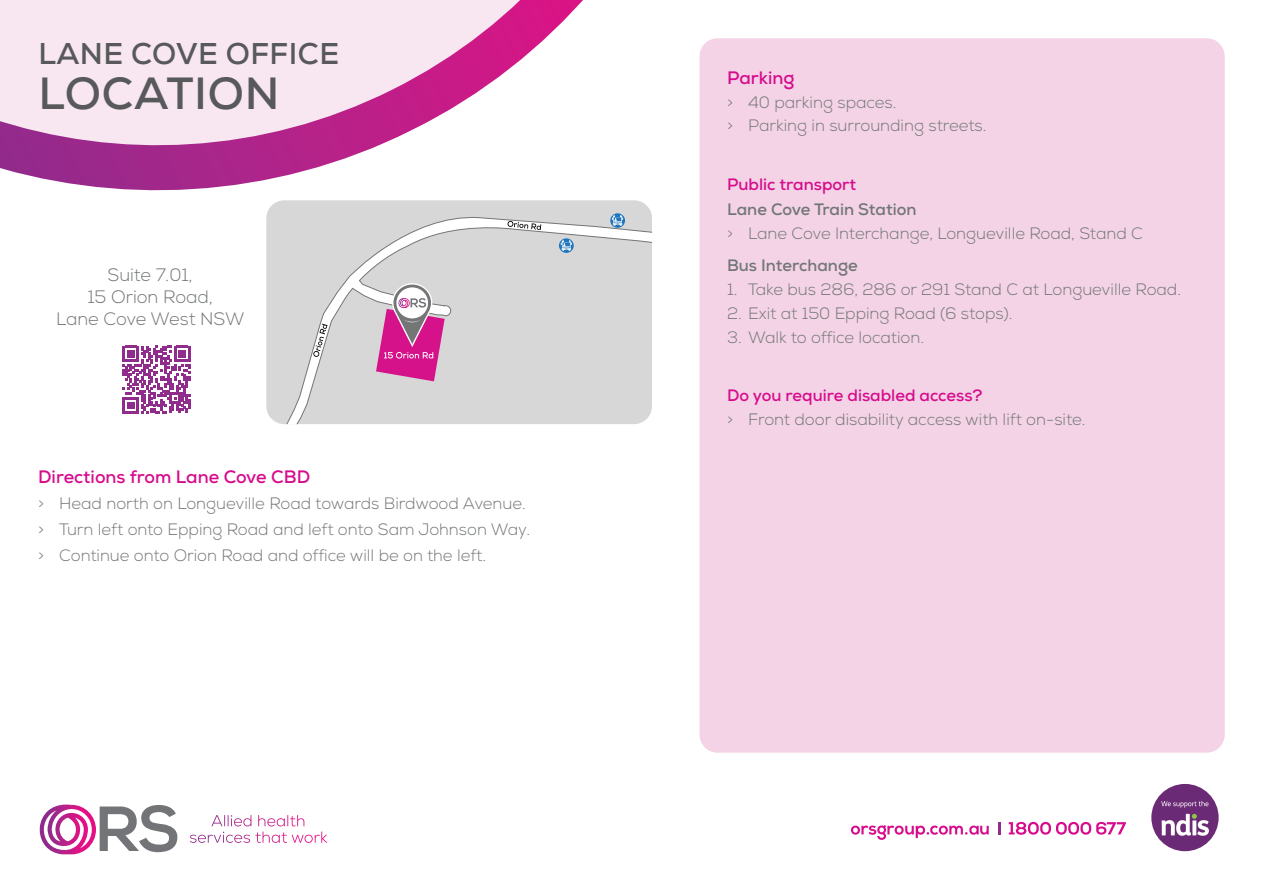
<style>
.page{position:relative;width:1263px;height:893px;background:#fff}
.page>*{position:absolute;margin:0;border:0;box-sizing:border-box;transform-origin:0 0}
.t1{font:700 45px "Nexa";letter-spacing:.015em;color:#58595b}
.t2{font:700 30px "Nexa";letter-spacing:.015em;color:#58595b}
.t3{font:300 18px/21.6px "Nexa";color:#727577;text-align:center}
.t4{font:700 18px "Nexa";color:#d70b8c}
.t5{font:300 16.5px/25.8px "Nexa";color:#727577}
.t6{font:700 16.5px "Nexa";color:#d70b8c}
.t7{font:700 16.5px "Nexa";color:#727577}
</style>
<div class="page">
<svg style="left:0;top:0;width:583px;height:191px"></svg>
<svg style="left:998px;top:822px;width:2px;height:12px"></svg>
<svg style="left:1009px;top:822px;width:117px;height:13px"></svg>
<svg style="left:851px;top:825px;width:138px;height:15px"></svg>
<div style="left:1151px;top:784px;width:67px;height:67px;background:#6b2a75;border-radius:50%"></div>
<svg style="left:1161px;top:814px;width:48px;height:22px"></svg>
<svg style="left:1161px;top:801px;width:47px;height:7px"></svg>
<svg style="left:40px;top:804px;width:138px;height:50px"></svg>
<svg style="left:211px;top:815px;width:116px;height:28px"></svg>
<div style="left:699px;top:38px;width:526px;height:715px;background:#f3d3e5;border-radius:18px"></div>
<svg style="left:123px;top:346px;width:67px;height:67px"></svg>
<svg style="left:266px;top:200px;width:386px;height:224px;background:#d8d7d7"></svg>
<svg style="left:559px;top:238px;width:15px;height:15px"></svg>
<svg style="left:610px;top:213px;width:15px;height:15px"></svg>
<svg style="left:376px;top:282px;width:69px;height:99px;background:#d27ab0"></svg>
<svg style="left:313px;top:324px;width:14px;height:33px"></svg>
<svg style="left:507px;top:221px;width:34px;height:9px"></svg>
<h2 class="t2" style="left:38px;top:34px;width:302px">LANE COVE OFFICE</h2>
<h1 class="t1" style="left:39px;top:64px;width:242px">LOCATION</h1>
<p class="t3" style="left:56px;top:265px;width:190px">Suite 7.01,<br>15 Orion Road,<br>Lane Cove West NSW</p>
<p class="t4" style="left:38px;top:466px;width:273px">Directions from Lane Cove CBD</p>
<p class="t5" style="left:38px;top:491px;width:493px">&gt; Head north on Longueville Road towards Birdwood Avenue. &gt; Turn left onto Epping Road and left onto Sam Johnson Way. &gt; Continue onto Orion Road and office will be on the left.</p>
<p class="t4" style="left:727px;top:66px;width:69px">Parking</p>
<p class="t5" style="left:727px;top:91px;width:261px;line-height:23.7px">&gt; 40 parking spaces.<br>&gt; Parking in surrounding streets.</p>
<p class="t6" style="left:727px;top:173px;width:130px">Public transport</p>
<p class="t7" style="left:727px;top:199px;width:191px">Lane Cove Train Station</p>
<p class="t5" style="left:727px;top:221px;width:417px">&gt; Lane Cove Interchange, Longueville Road, Stand C</p>
<p class="t7" style="left:727px;top:255px;width:132px">Bus Interchange</p>
<p class="t5" style="left:727px;top:277px;width:455px">1. Take bus 286, 286 or 291 Stand C at Longueville Road.</p>
<p class="t5" style="left:727px;top:301px;width:287px">2. Exit at 150 Epping Road (6 stops).</p>
<p class="t5" style="left:727px;top:325px;width:198px">3. Walk to office location.</p>
<p class="t6" style="left:727px;top:385px;width:257px">Do you require disabled access?</p>
<p class="t5" style="left:727px;top:406px;width:360px">&gt; Front door disability access with lift on-site.</p>
</div>
